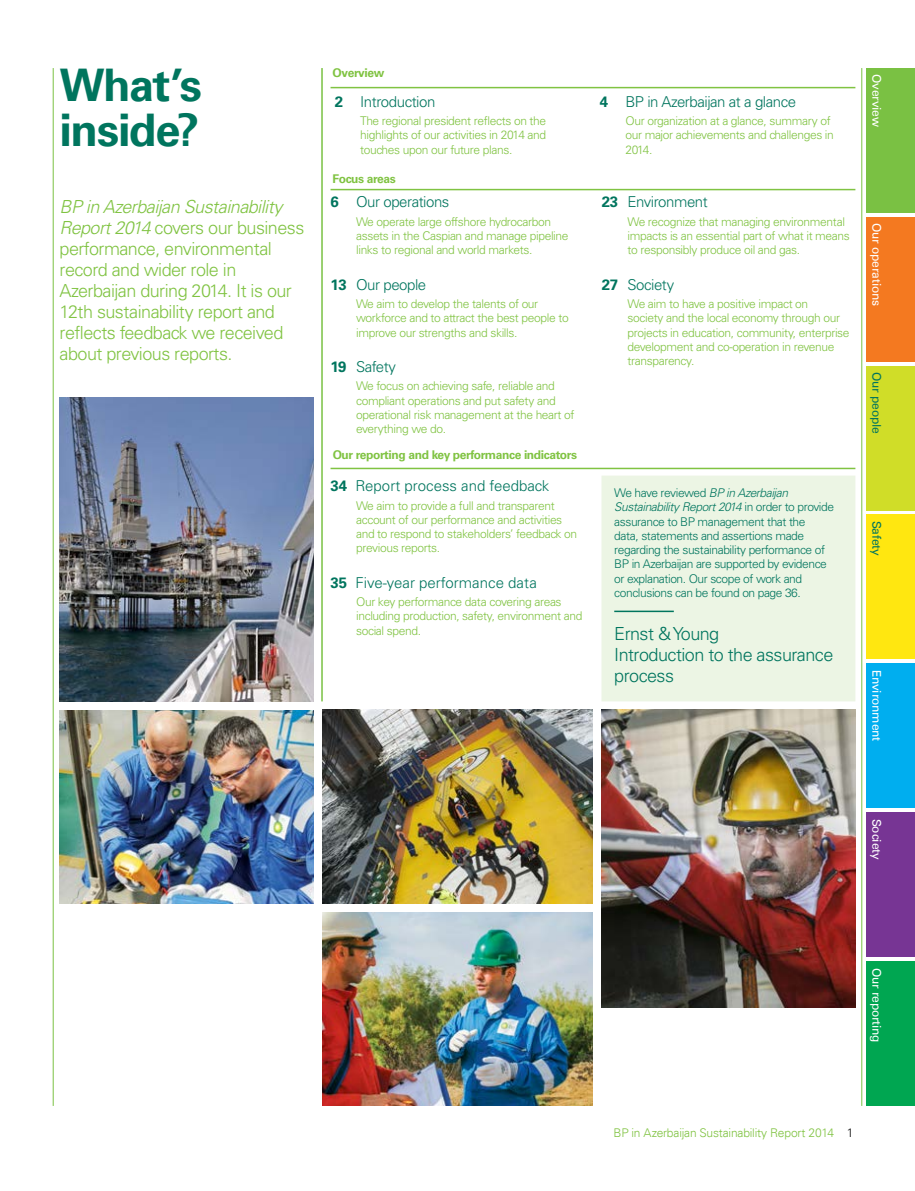
<style>
.page{position:relative;width:915px;height:1191px;background:#fff}
.page>*{position:absolute;margin:0;border:0;box-sizing:border-box;transform-origin:0 0}
.t1{font:700 45px/45px "Univers LT Std";letter-spacing:-.03em;color:#00755e}
.t2{font:300 18px/21px "Univers Az 45";letter-spacing:-.03em;color:#80c342}
.t3{font:300 18px/21px "Univers Az 45";letter-spacing:-.03em;color:#00755e}
.t4{font:300 15px "Univers Az 45";letter-spacing:-.03em;color:#00755e}
.t5{font:300 15px "Univers Az 45";color:#00755e}
.t6{font:300 12px/14.2px "Univers Az 45";letter-spacing:-.03em;color:#80c342}
.t7{font:300 12px/14.2px "Univers Az 45";letter-spacing:-.035em;color:#00755e}
.t8{font:700 12px "Univers Az 65";letter-spacing:-.03em;color:#80c342}
.t9{font:12px "Univers LT Std";letter-spacing:-.015em;color:#fff}
.t10{font:300 12px "Univers";letter-spacing:-.015em;color:#80c342}
.t11{font:12px "Univers LT Std";letter-spacing:-.015em;color:#00755e}
.s1{font-style:italic}
.s2{font-family:"Univers Az 65";font-weight:700}
.s3{color:#000}
</style>
<div class="page">
<img style="left:322px;top:912px;width:270px;height:194px">
<img style="left:601px;top:709px;width:254px;height:298px">
<hr style="left:330px;top:87px;width:525px;height:1px;background:#80c342">
<hr style="left:330px;top:189px;width:525px;height:1px;background:#80c342">
<hr style="left:330px;top:468px;width:525px;height:1px;background:#80c342">
<div style="left:601px;top:475px;width:254px;height:226px;background:#ecf5e4"></div>
<hr style="left:614px;top:610px;width:59px;height:2px;background:#00755e">
<hr style="left:321px;top:68px;width:1px;height:633px;background:#7ac143">
<div style="left:866px;top:68px;width:48px;height:144px;background:#7ac143"></div>
<div style="left:866px;top:217px;width:48px;height:144px;background:#f47920"></div>
<div style="left:866px;top:515px;width:48px;height:144px;background:#ffe710"></div>
<div style="left:866px;top:664px;width:48px;height:144px;background:#00aeef"></div>
<div style="left:866px;top:813px;width:48px;height:144px;background:#773594"></div>
<div style="left:866px;top:961px;width:48px;height:145px;background:#00a651"></div>
<hr style="left:861px;top:68px;width:1px;height:1038px;background:#7ac143">
<hr style="left:53px;top:68px;width:1px;height:1038px;background:#7ac143">
<img style="left:60px;top:710px;width:254px;height:194px">
<img style="left:60px;top:398px;width:254px;height:303px">
<img style="left:322px;top:709px;width:270px;height:194px">
<div style="left:866px;top:366px;width:48px;height:144px;background:#d0dd28"></div>
<h1 class="t1" style="left:60px;top:62px;width:144px">What’s inside?</h1>
<p class="t2" style="left:60px;top:196px;width:246px"><span class="s1">BP in Azerbaijan Sustainability<br>Report 2014</span> covers our business performance, environmental record and wider role in<br>Azerbaijan during 2014. It is our<br>12th sustainability report and reflects feedback we received about previous reports.</p>
<p class="t8" style="left:332px;top:66px;width:53px">Overview</p>
<p class="t4" style="left:334px;top:93px;width:102px"><span class="s2">2</span> Introduction</p>
<p class="t6" style="left:360px;top:114px;width:187px;text-align:justify">The regional president reflects on the highlights of our activities in 2014 and touches upon our future plans.</p>
<p class="t8" style="left:332px;top:172px;width:65px">Focus areas</p>
<p class="t4" style="left:330px;top:193px;width:120px"><span class="s2">6</span> Our operations</p>
<p class="t6" style="left:356px;top:214px;width:214px">We operate large offshore hydrocarbon assets in the Caspian and manage pipeline links to regional and world markets.</p>
<p class="t4" style="left:330px;top:275px;width:97px"><span class="s2">13</span> Our people</p>
<p class="t6" style="left:356px;top:297px;width:214px">We aim to develop the talents of our workforce and to attract the best people to improve our strengths and skills.</p>
<p class="t4" style="left:330px;top:358px;width:67px"><span class="s2">19</span> Safety</p>
<p class="t6" style="left:356px;top:379px;width:220px">We focus on achieving safe, reliable and compliant operations and put safety and operational risk management at the heart of everything we do.</p>
<p class="t8" style="left:332px;top:448px;width:246px">Our reporting and key performance indicators</p>
<p class="t5" style="left:330px;top:477px;width:220px"><span class="s2">34</span> Report process and feedback</p>
<p class="t6" style="left:356px;top:498px;width:222px">We aim to provide a full and transparent account of our performance and activities and to respond to stakeholders’ feedback on previous reports.</p>
<p class="t5" style="left:330px;top:573px;width:208px"><span class="s2">35</span> Five-year performance data</p>
<p class="t6" style="left:356px;top:595px;width:228px">Our key performance data covering areas including production, safety, environment and social spend.</p>
<p class="t4" style="left:599px;top:93px;width:198px"><span class="s2">4</span> BP in Azerbaijan at a glance</p>
<p class="t6" style="left:625px;top:114px;width:210px">Our organization at a glance, summary of our major achievements and challenges in<br>2014.</p>
<p class="t4" style="left:601px;top:193px;width:107px"><span class="s2">23</span> Environment</p>
<p class="t6" style="left:627px;top:214px;width:224px">We recognize that managing environmental impacts is an essential part of what it means to responsibly produce oil and gas.</p>
<p class="t4" style="left:601px;top:275px;width:74px"><span class="s2">27</span> Society</p>
<p class="t6" style="left:627px;top:297px;width:223px">We aim to have a positive impact on<br>society and the local economy through our projects in education, community, enterprise development and co-operation in revenue transparency.</p>
<p class="t7" style="left:614px;top:486px;width:221px">We have reviewed <span class="s1">BP in Azerbaijan Sustainability Report 2014</span> in order to provide assurance to BP management that the<br>data, statements and assertions made regarding the sustainability performance of BP in Azerbaijan are supported by evidence or explanation. Our scope of work and conclusions can be found on page 36.</p>
<h2 class="t3" style="left:614px;top:623px;width:220px">Ernst &amp; Young<br>Introduction to the assurance process</h2>
<p class="t9" style="left:883px;top:74px;width:54px;rotate:90deg">Overview</p>
<p class="t9" style="left:883px;top:223px;width:85px;rotate:90deg">Our operations</p>
<p class="t11" style="left:883px;top:372px;width:63px;rotate:90deg">Our people</p>
<p class="t11" style="left:883px;top:521px;width:36px;rotate:90deg">Safety</p>
<p class="t9" style="left:883px;top:670px;width:73px;rotate:90deg">Environment</p>
<p class="t9" style="left:883px;top:819px;width:42px;rotate:90deg">Society</p>
<p class="t9" style="left:883px;top:967px;width:76px;rotate:90deg">Our reporting</p>
<p class="t10" style="left:613px;top:1125px;width:241px">BP in Azerbaijan Sustainability Report 2014 <span class="s3">1</span></p>
</div>
